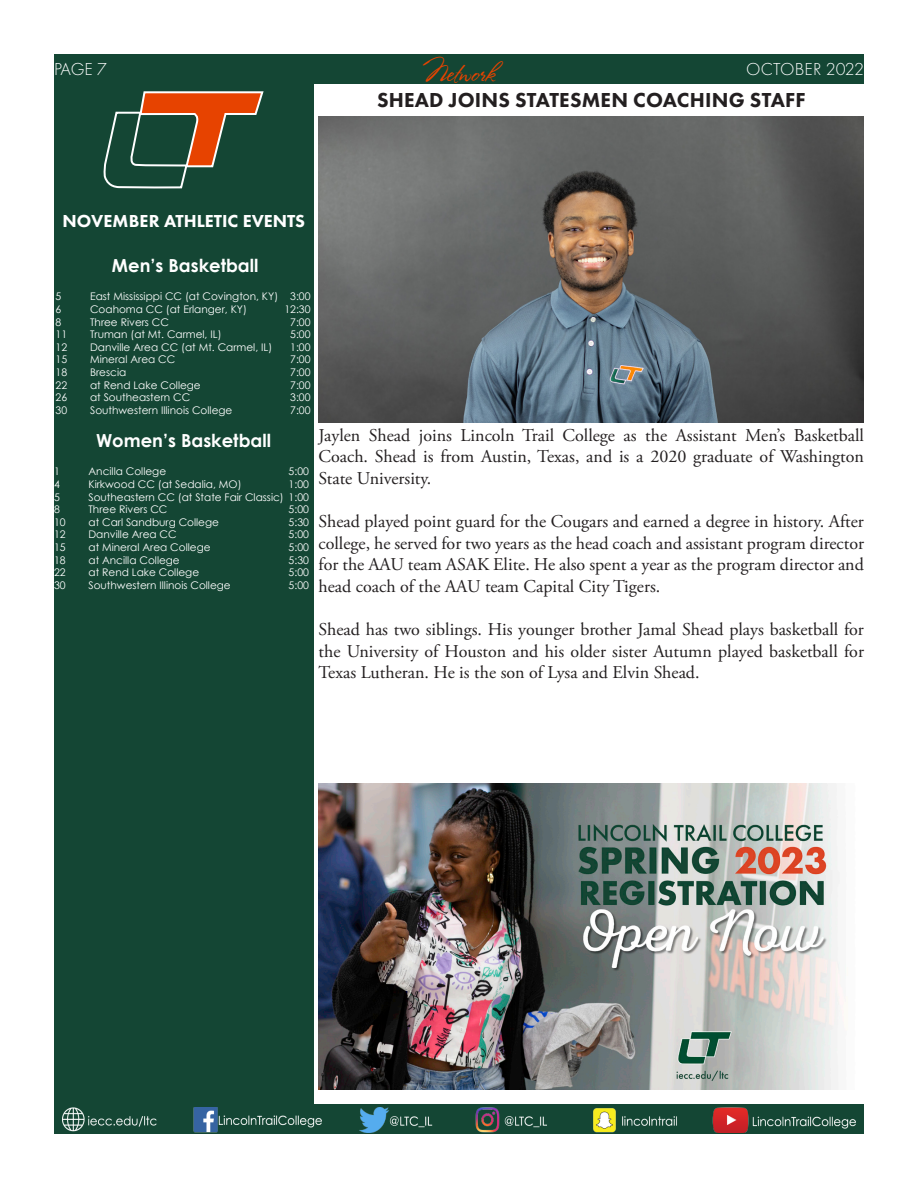
<style>
.page{position:relative;width:918px;height:1188px;background:#fff}
.page>*{position:absolute;margin:0;border:0;box-sizing:border-box;transform-origin:0 0}
.t1{font:25.5px "Stephanie Marie JF";color:#e74300}
.Headline{font:800 21px "Futura PT";letter-spacing:.01em;color:#231f20}
.t2{font:18px/21.6px "Adobe Garamond Pro";color:#231f20;text-align:justify}
.Sports_Calendar{font:700 18px "Century Gothic";color:#fff}
.t3{font:800 18px "Futura PT";color:#fff}
.t4{font:300 18px "Futura PT";color:#fff}
.Sports_Calendar-2{font:10.5px "Century Gothic";color:#fff}
</style>
<div class="page">
<div style="left:54px;top:54px;width:810px;height:29px;background:#144634"></div>
<div style="left:54px;top:1105px;width:810px;height:29px;background:#144634"></div>
<img style="left:62px;top:1108px;width:794px;height:24px">
<div style="left:54px;top:83px;width:259px;height:1022px;background:#144634"></div>
<svg style="left:104px;top:91px;width:160px;height:97px"></svg>
<img style="left:319px;top:117px;width:545px;height:305px">
<img style="left:319px;top:783px;width:527px;height:307px">
<p class="t4" style="left:54px;top:59px;width:55px">PAGE 7</p>
<h1 class="t1" style="left:423px;top:57px;width:74px">Network</h1>
<p class="t4" style="left:746px;top:59px;width:119px">OCTOBER 2022</p>
<p class="t3" style="left:62px;top:210px;width:244px">NOVEMBER ATHLETIC EVENTS</p>
<p class="Sports_Calendar" style="left:112px;top:254px;width:148px">Men’s Basketball</p>
<p class="Headline" style="left:377px;top:87px;width:430px">SHEAD JOINS STATESMEN COACHING STAFF</p>
<p class="Sports_Calendar-2" style="left:56px;top:289px;width:7px">5</p>
<p class="Sports_Calendar-2" style="left:90px;top:289px;width:222px">East Mississippi CC (at Covington, KY) 3:00</p>
<p class="Sports_Calendar-2" style="left:56px;top:302px;width:7px">6</p>
<p class="Sports_Calendar-2" style="left:90px;top:302px;width:158px">Coahoma CC (at Erlanger, KY)</p>
<p class="Sports_Calendar-2" style="left:284px;top:302px;width:28px">12:30</p>
<p class="Sports_Calendar-2" style="left:56px;top:314px;width:7px">8</p>
<p class="Sports_Calendar-2" style="left:90px;top:314px;width:80px">Three Rivers CC</p>
<p class="Sports_Calendar-2" style="left:290px;top:314px;width:22px">7:00</p>
<p class="Sports_Calendar-2" style="left:56px;top:327px;width:13px">11</p>
<p class="Sports_Calendar-2" style="left:90px;top:327px;width:133px">Truman (at Mt. Carmel, IL)</p>
<p class="Sports_Calendar-2" style="left:290px;top:327px;width:22px">5:00</p>
<p class="Sports_Calendar-2" style="left:56px;top:340px;width:13px">12</p>
<p class="Sports_Calendar-2" style="left:90px;top:340px;width:184px">Danville Area CC (at Mt. Carmel, IL)</p>
<p class="Sports_Calendar-2" style="left:290px;top:340px;width:22px">1:00</p>
<p class="Sports_Calendar-2" style="left:56px;top:352px;width:13px">15</p>
<p class="Sports_Calendar-2" style="left:90px;top:352px;width:87px">Mineral Area CC</p>
<p class="Sports_Calendar-2" style="left:290px;top:352px;width:22px">7:00</p>
<p class="Sports_Calendar-2" style="left:56px;top:365px;width:13px">18</p>
<p class="Sports_Calendar-2" style="left:90px;top:365px;width:38px">Brescia</p>
<p class="Sports_Calendar-2" style="left:290px;top:365px;width:22px">7:00</p>
<p class="Sports_Calendar-2" style="left:56px;top:377px;width:13px">22</p>
<p class="Sports_Calendar-2" style="left:90px;top:377px;width:112px">at Rend Lake College</p>
<p class="Sports_Calendar-2" style="left:290px;top:377px;width:22px">7:00</p>
<p class="Sports_Calendar-2" style="left:56px;top:390px;width:13px">26</p>
<p class="Sports_Calendar-2" style="left:90px;top:390px;width:102px">at Southeastern CC</p>
<p class="Sports_Calendar-2" style="left:290px;top:390px;width:22px">3:00</p>
<p class="Sports_Calendar-2" style="left:56px;top:403px;width:13px">30</p>
<p class="Sports_Calendar-2" style="left:90px;top:403px;width:144px">Southwestern Illinois College</p>
<p class="Sports_Calendar-2" style="left:290px;top:403px;width:22px">7:00</p>
<p class="Sports_Calendar" style="left:96px;top:429px;width:176px">Women’s Basketball</p>
<p class="Sports_Calendar-2" style="left:54px;top:464px;width:7px">1</p>
<p class="Sports_Calendar-2" style="left:89px;top:464px;width:79px">Ancilla College</p>
<p class="Sports_Calendar-2" style="left:289px;top:464px;width:22px">5:00</p>
<p class="Sports_Calendar-2" style="left:54px;top:477px;width:7px">4</p>
<p class="Sports_Calendar-2" style="left:89px;top:477px;width:155px">Kirkwood CC (at Sedalia, MO)</p>
<p class="Sports_Calendar-2" style="left:289px;top:477px;width:22px">1:00</p>
<p class="Sports_Calendar-2" style="left:54px;top:489px;width:7px">5</p>
<p class="Sports_Calendar-2" style="left:89px;top:489px;width:222px">Southeastern CC (at State Fair Classic) 1:00</p>
<p class="Sports_Calendar-2" style="left:54px;top:502px;width:7px">8</p>
<p class="Sports_Calendar-2" style="left:89px;top:502px;width:80px">Three Rivers CC</p>
<p class="Sports_Calendar-2" style="left:289px;top:502px;width:22px">5:00</p>
<p class="Sports_Calendar-2" style="left:54px;top:515px;width:13px">10</p>
<p class="Sports_Calendar-2" style="left:89px;top:515px;width:132px">at Carl Sandburg College</p>
<p class="Sports_Calendar-2" style="left:289px;top:515px;width:22px">5:30</p>
<p class="Sports_Calendar-2" style="left:54px;top:527px;width:13px">12</p>
<p class="Sports_Calendar-2" style="left:89px;top:527px;width:90px">Danville Area CC</p>
<p class="Sports_Calendar-2" style="left:289px;top:527px;width:22px">5:00</p>
<p class="Sports_Calendar-2" style="left:54px;top:540px;width:13px">15</p>
<p class="Sports_Calendar-2" style="left:89px;top:540px;width:124px">at Mineral Area College</p>
<p class="Sports_Calendar-2" style="left:289px;top:540px;width:22px">5:00</p>
<p class="Sports_Calendar-2" style="left:54px;top:552px;width:13px">18</p>
<p class="Sports_Calendar-2" style="left:89px;top:552px;width:93px">at Ancilla College</p>
<p class="Sports_Calendar-2" style="left:289px;top:552px;width:22px">5:30</p>
<p class="Sports_Calendar-2" style="left:54px;top:565px;width:13px">22</p>
<p class="Sports_Calendar-2" style="left:89px;top:565px;width:112px">at Rend Lake College</p>
<p class="Sports_Calendar-2" style="left:289px;top:565px;width:22px">5:00</p>
<p class="Sports_Calendar-2" style="left:54px;top:578px;width:13px">30</p>
<p class="Sports_Calendar-2" style="left:89px;top:578px;width:144px">Southwestern Illinois College</p>
<p class="Sports_Calendar-2" style="left:289px;top:578px;width:22px">5:00</p>
<p class="t2" style="left:319px;top:425px;width:547px">Jaylen Shead joins Lincoln Trail College as the Assistant Men’s Basketball Coach. Shead is from Austin, Texas, and is a 2020 graduate of Washington State University.</p>
<p class="t2" style="left:319px;top:511px;width:547px">Shead played point guard for the Cougars and earned a degree in history. After college, he served for two years as the head coach and assistant program director for the AAU team ASAK Elite. He also spent a year as the program director and head coach of the AAU team Capital City Tigers.</p>
<p class="t2" style="left:319px;top:619px;width:547px">Shead has two siblings. His younger brother Jamal Shead plays basketball for the University of Houston and his older sister Autumn played basketball for Texas Lutheran. He is the son of Lysa and Elvin Shead.</p>
</div>
